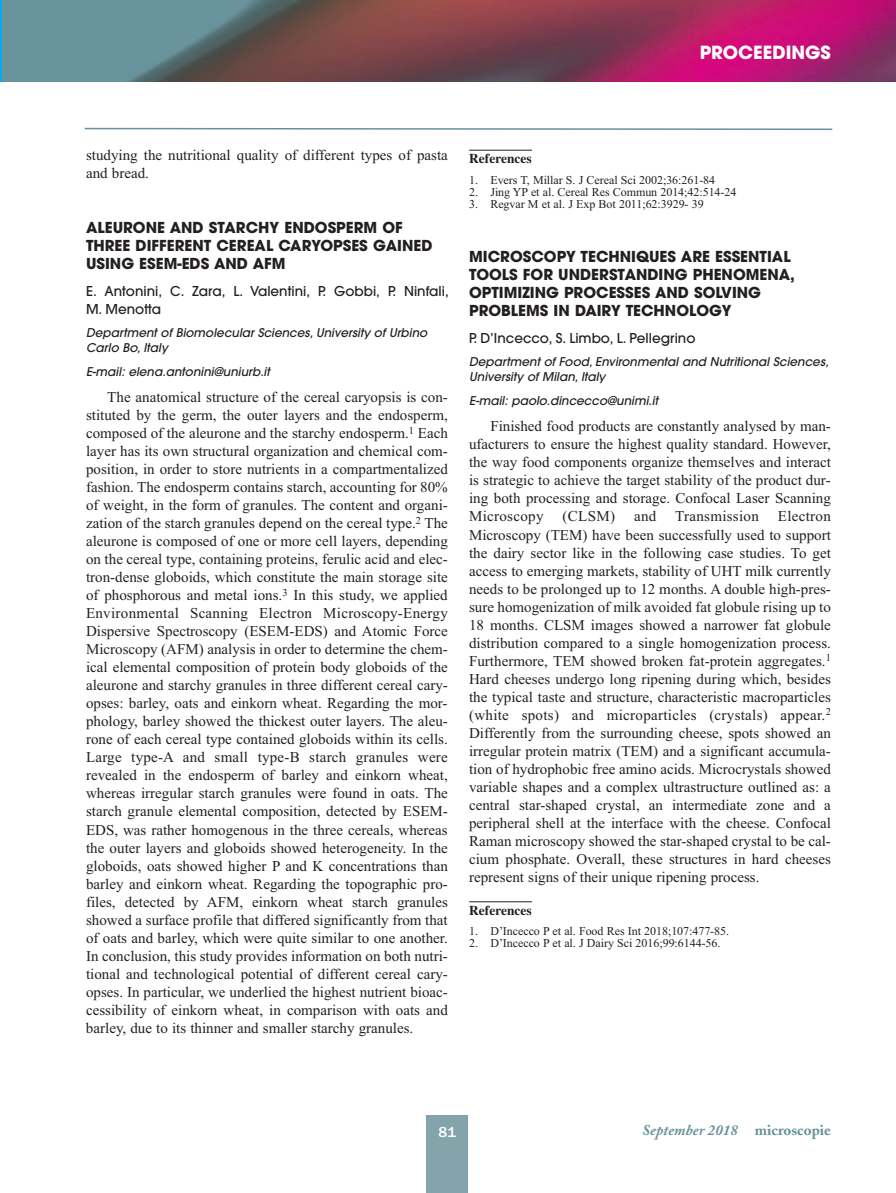
<style>
.page{position:relative;width:896px;height:1193px;background:#fff}
.page>*{position:absolute;margin:0;border:0;box-sizing:border-box;transform-origin:0 0}
.t1{font:700 18px "Avant Garde";color:#fff}
.t2{font:15px/18px "Times New Roman";color:#231f20;text-align:justify}
.t3{font:700 15px/18px "Avant Garde";color:#231f20}
.t4{font:italic 700 15px "Adobe Caslon";color:#68929b}
.t5{font:15px "Times New Roman";letter-spacing:.02em;color:#231f20}
.t6{font:500 15px "Franklin Gothic";color:#fff}
.t7{font:500 13.5px/18px "Avant Garde";color:#231f20}
.t8{font:700 13.5px "Times";color:#231f20}
.t9{font:12px "Times New Roman";letter-spacing:-.005em;color:#231f20}
.t10{font:italic 500 12px/15px "Avant Garde";color:#231f20}
.s1{font-style:normal}
</style>
<div class="page">
<img style="left:2px;top:0;width:893px;height:82px">
<hr style="left:469px;top:150px;width:62px;height:1px;background:#231f20">
<hr style="left:469px;top:901px;width:62px;height:1px;background:#231f20">
<svg style="left:84px;top:127px;width:749px;height:3px"></svg>
<div style="left:426px;top:1115px;width:42px;height:77px;background:#83a4ab"></div>
<hr style="left:0;top:0;width:2px;height:82px;background:#edf1f2">
<p class="t1" style="left:699px;top:46px;width:133px">PROCEEDINGS</p>
<p class="t2" style="left:86px;top:146px;width:363px">studying the nutritional quality of different types of pasta and bread.</p>
<p class="t3" style="left:86px;top:220px;width:348px">ALEURONE AND STARCHY ENDOSPERM OF<br>THREE DIFFERENT CEREAL CARYOPSES GAINED<br>USING ESEM-EDS AND AFM</p>
<p class="t7" style="left:86px;top:283px;width:364px">E. Antonini, C. Zara, L. Valentini, P. Gobbi, P. Ninfali,<br>M. Menotta</p>
<p class="t10" style="left:86px;top:326px;width:342px">Department of Biomolecular Sciences, University of Urbino<br>Carlo Bo, Italy</p>
<p class="t10" style="left:86px;top:365px;width:185px">E-mail: elena.antonini@uniurb.it</p>
<p class="t2" style="left:86px;top:388px;width:363px;text-indent:21px">The anatomical structure of the cereal caryopsis is con&shy;stituted by the germ, the outer layers and the endosperm, composed of the aleurone and the starchy endosperm.<sup>1</sup> Each layer has its own structural organization and chemical com&shy;position, in order to store nutrients in a compartmentalized fashion. The endosperm contains starch, accounting for 80% of weight, in the form of granules. The content and organi&shy;zation of the starch granules depend on the cereal type.<sup>2</sup> The aleurone is composed of one or more cell layers, depending on the cereal type, containing proteins, ferulic acid and elec&shy;tron-dense globoids, which constitute the main storage site of phosphorous and metal ions.<sup>3</sup> In this study, we applied Environmental Scanning Electron Microscopy-Energy Dispersive Spectroscopy (ESEM-EDS) and Atomic Force Microscopy (AFM) analysis in order to determine the chem&shy;ical elemental composition of protein body globoids of the aleurone and starchy granules in three different cereal cary&shy;opses: barley, oats and einkorn wheat. Regarding the mor&shy;phology, barley showed the thickest outer layers. The aleu&shy;rone of each cereal type contained globoids within its cells.<br>Large type-A and small type-B starch granules were revealed in the endosperm of barley and einkorn wheat, whereas irregular starch granules were found in oats. The starch granule elemental composition, detected by ESEM-EDS, was rather homogenous in the three cereals, whereas the outer layers and globoids showed heterogeneity. In the globoids, oats showed higher P and K concentrations than barley and einkorn wheat. Regarding the topographic pro&shy;files, detected by AFM, einkorn wheat starch granules showed a surface profile that differed significantly from that of oats and barley, which were quite similar to one another.<br>In conclusion, this study provides information on both nutri&shy;tional and technological potential of different cereal cary&shy;opses. In particular, we underlied the highest nutrient bioac&shy;cessibility of einkorn wheat, in comparison with oats and barley, due to its thinner and smaller starchy granules.</p>
<p class="t8" style="left:469px;top:150px;width:64px">References</p>
<p class="t9" style="left:469px;top:172px;width:247px">1. Evers T, Millar S. J Cereal Sci 2002;36:261-84</p>
<p class="t9" style="left:469px;top:184px;width:269px">2. Jing YP et al. Cereal Res Commun 2014;42:514-24</p>
<p class="t9" style="left:469px;top:196px;width:236px">3. Regvar M et al. J Exp Bot 2011;62:3929- 39</p>
<p class="t3" style="left:469px;top:250px;width:327px">MICROSCOPY TECHNIQUES ARE ESSENTIAL TOOLS FOR UNDERSTANDING PHENOMENA, OPTIMIZING PROCESSES AND SOLVING PROBLEMS IN DAIRY TECHNOLOGY</p>
<p class="t7" style="left:469px;top:330px;width:228px">P. D’Incecco, S. Limbo, L. Pellegrino</p>
<p class="t10" style="left:469px;top:355px;width:361px">Department of Food, Environmental and Nutritional Sciences,<br>University of Milan, Italy</p>
<p class="t10" style="left:469px;top:394px;width:190px">E-mail: paolo.dincecco@unimi.it</p>
<p class="t2" style="left:469px;top:417px;width:363px;text-indent:21px">Finished food products are constantly analysed by man&shy;ufacturers to ensure the highest quality standard. However, the way food components organize themselves and interact is strategic to achieve the target stability of the product dur&shy;ing both processing and storage. Confocal Laser Scanning Microscopy</p>
<p class="t2" style="left:469px;top:507px;width:363px;text-indent:309px">Electron Microscopy (TEM) have been successfully used to support the dairy sector like in the following case studies. To get access to emerging markets, stability of UHT milk currently needs to be prolonged up to 12 months. A double high-pres&shy;sure homogenization of milk avoided fat globule rising up to 18 months. CLSM images showed a narrower fat globule distribution compared to a single homogenization process.<br>Furthermore, TEM showed broken fat-protein aggregates.<sup>1<br></sup>Hard cheeses undergo long ripening during which, besides the typical taste and structure, characteristic macroparticles (white spots) and microparticles (crystals) appear.<sup>2<br></sup>Differently from the surrounding cheese, spots showed an irregular protein matrix (TEM) and a significant accumula&shy;tion of hydrophobic free amino acids. Microcrystals showed variable shapes and a complex ultrastructure outlined as: a central star-shaped crystal, an intermediate zone and a peripheral shell at the interface with the cheese. Confocal Raman microscopy showed the star-shaped crystal to be cal&shy;cium phosphate. Overall, these structures in hard cheeses represent signs of their unique ripening process.</p>
<p class="t8" style="left:469px;top:902px;width:64px">References</p>
<p class="t9" style="left:469px;top:924px;width:261px">1. D’Incecco P et al. Food Res Int 2018;107:477-85.</p>
<p class="t9" style="left:469px;top:936px;width:253px">2. D’Incecco P et al. J Dairy Sci 2016;99:6144-56.</p>
<p class="t2" style="left:562px;top:507px;width:54px">(CLSM)</p>
<p class="t2" style="left:633px;top:507px;width:24px">and</p>
<p class="t5" style="left:674px;top:507px;width:85px">Transmission</p>
<p class="t6" style="left:438px;top:1126px;width:19px">81</p>
<p class="t4" style="left:642px;top:1124px;width:190px">September 2018 <span class="s1">microscopie</span></p>
</div>
